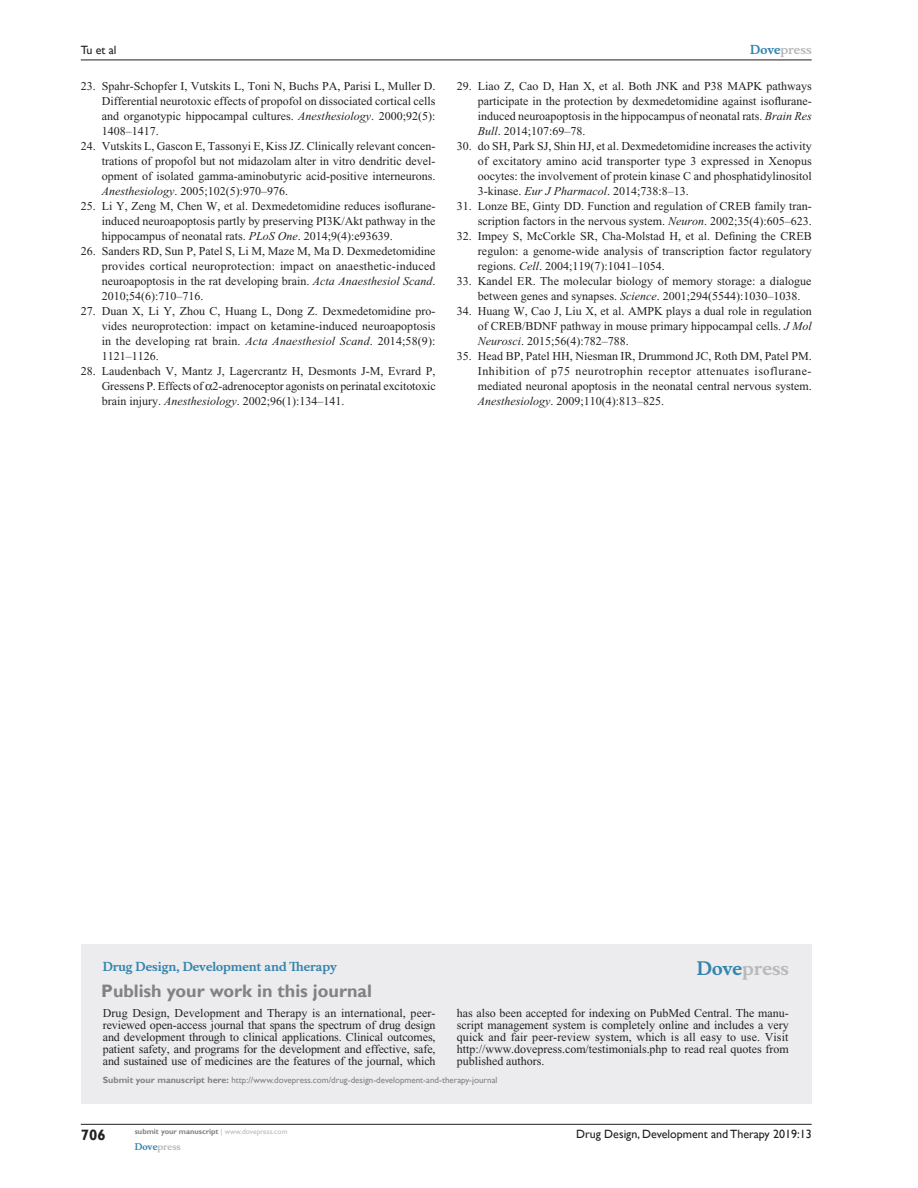
<style>
.page{position:relative;width:918px;height:1188px;background:#fff}
.page>*{position:absolute;margin:0;border:0;box-sizing:border-box;transform-origin:0 0}
.t1{font:700 18px "Gill Sans";color:#808285}
.t2{font:700 18px "Musee";color:#b8b9bc}
.t3{font:700 15px "Gill Sans";color:#231f20}
.RefNL2{font:12px/15px "Times New Roman";color:#231f20;text-align:justify}
.t4{font:12px "Gill Sans";color:#231f20}
.t5{font:700 12px "Musee";color:#3485ae}
.t6{font:700 12px "Musee";color:#b8b9bc}
.t7{font:9px "Gill Sans";color:#808285}
.t8{font:700 9px "Musee";color:#b8b9bc}
.t9{font:700 7.5px "Gill Sans";color:#808285}
.s1{font-style:italic}
.s2{color:#3485ae}
.s3{font-weight:700}
.s4{font-weight:400;color:#b8b9bc}
</style>
<div class="page">
<div style="left:81px;top:944px;width:731px;height:159px;background:#ececee"></div>
<hr style="left:81px;top:1124px;width:731px;height:1px;background:#231f20">
<hr style="left:81px;top:60px;width:731px;height:1px;background:#231f20">
<p class="t4" style="left:81px;top:43px;width:37px">Tu et al</p>
<p class="RefNL2" style="left:102px;top:79px;width:335px;text-indent:-21px">23. Spahr-Schopfer I, Vutskits L, Toni N, Buchs PA, Parisi L, Muller D.<br>Differential neurotoxic effects of propofol on dissociated cortical cells and organotypic hippocampal cultures. <span class="s1">Anesthesiology</span>. 2000;92(5):<br>1408–1417.</p>
<p class="RefNL2" style="left:102px;top:139px;width:335px;text-indent:-21px">24. Vutskits L, Gascon E, Tassonyi E, Kiss JZ. Clinically relevant concen&shy;trations of propofol but not midazolam alter in vitro dendritic devel&shy;opment of isolated gamma-aminobutyric acid-positive interneurons.<br><span class="s1">Anesthesiology</span>. 2005;102(5):970–976.</p>
<p class="RefNL2" style="left:102px;top:199px;width:335px;text-indent:-21px">25. Li Y, Zeng M, Chen W, et al. Dexmedetomidine reduces isoflurane&shy;induced neuroapoptosis partly by preserving PI3K/Akt pathway in the hippocampus of neonatal rats. <span class="s1">PLoS One</span>. 2014;9(4):e93639.</p>
<p class="RefNL2" style="left:102px;top:244px;width:335px;text-indent:-21px">26. Sanders RD, Sun P, Patel S, Li M, Maze M, Ma D. Dexmedetomidine provides cortical neuroprotection: impact on anaesthetic-induced neuroapoptosis in the rat developing brain. <span class="s1">Acta Anaesthesiol Scand</span>.<br>2010;54(6):710–716.</p>
<p class="RefNL2" style="left:102px;top:304px;width:335px;text-indent:-21px">27. Duan X, Li Y, Zhou C, Huang L, Dong Z. Dexmedetomidine pro&shy;vides neuroprotection: impact on ketamine-induced neuroapoptosis in the developing rat brain. <span class="s1">Acta Anaesthesiol Scand</span>. 2014;58(9):<br>1121–1126.</p>
<p class="RefNL2" style="left:102px;top:364px;width:336px;text-indent:-21px">28. Laudenbach V, Mantz J, Lagercrantz H, Desmonts J-M, Evrard P, Gressens P. Effects of 2-adrenoceptor agonists on perinatal excitotoxic brain injury. <span class="s1">Anesthesiology</span>. 2002;96(1):134–141.</p>
<p class="t6" style="left:750px;top:43px;width:63px"><span class="s2">Dove</span>press</p>
<p class="RefNL2" style="left:478px;top:79px;width:335px;text-indent:-21px">29. Liao Z, Cao D, Han X, et al. Both JNK and P38 MAPK pathways participate in the protection by dexmedetomidine against isoflurane&shy;induced neuroapoptosis in the hippocampus of neonatal rats. <span class="s1">Brain Res Bull</span>. 2014;107:69–78.</p>
<p class="RefNL2" style="left:478px;top:139px;width:335px;text-indent:-21px">30. do SH, Park SJ, Shin HJ, et al. Dexmedetomidine increases the activity of excitatory amino acid transporter type 3 expressed in Xenopus oocytes: the involvement of protein kinase C and phosphatidylinositol 3-kinase. <span class="s1">Eur J Pharmacol</span>. 2014;738:8–13.</p>
<p class="RefNL2" style="left:457px;top:199px;width:356px;text-align:right">31. Lonze BE, Ginty DD. Function and regulation of CREB family tran&shy;scription factors in the nervous system. <span class="s1">Neuron</span>. 2002;35(4):605–623.</p>
<p class="RefNL2" style="left:478px;top:229px;width:335px;text-indent:-21px">32. Impey S, McCorkle SR, Cha-Molstad H, et al. Defining the CREB regulon: a genome-wide analysis of transcription factor regulatory regions. <span class="s1">Cell</span>. 2004;119(7):1041–1054.</p>
<p class="RefNL2" style="left:478px;top:274px;width:335px;text-indent:-21px">33. Kandel ER. The molecular biology of memory storage: a dialogue between genes and synapses. <span class="s1">Science</span>. 2001;294(5544):1030–1038.</p>
<p class="RefNL2" style="left:478px;top:304px;width:335px;text-indent:-21px">34. Huang W, Cao J, Liu X, et al. AMPK plays a dual role in regulation of CREB/BDNF pathway in mouse primary hippocampal cells. <span class="s1">J Mol Neurosci</span>. 2015;56(4):782–788.</p>
<p class="RefNL2" style="left:478px;top:349px;width:335px;text-indent:-21px">35. Head BP, Patel HH, Niesman IR, Drummond JC, Roth DM, Patel PM.<br>Inhibition of p75 neurotrophin receptor attenuates isoflurane&shy;mediated neuronal apoptosis in the neonatal central nervous system.<br><span class="s1">Anesthesiology</span>. 2009;110(4):813–825.</p>
<p class="t5" style="left:103px;top:959px;width:236px">Drug Design, Development and Therapy</p>
<h1 class="t1" style="left:101px;top:980px;width:272px">Publish your work in this journal</h1>
<h1 class="t2" style="left:697px;top:958px;width:94px"><span class="s2">Dove</span>press</h1>
<p class="RefNL2" style="left:103px;top:1007px;width:334px;line-height:12px">Drug Design, Development and Therapy is an international, peer&shy;reviewed open-access journal that spans the spectrum of drug design and development through to clinical applications. Clinical outcomes, patient safety, and programs for the development and effective, safe, and sustained use of medicines are the features of the journal, which</p>
<p class="RefNL2" style="left:457px;top:1007px;width:333px;line-height:12px">has also been accepted for indexing on PubMed Central. The manu&shy;script management system is completely online and includes a very quick and fair peer-review system, which is all easy to use. Visit http://www.dovepress.com/testimonials.php to read real quotes from published authors.</p>
<p class="t7" style="left:103px;top:1075px;width:396px"><span class="s3">Submit your manuscript here:</span> http://www.dovepress.com/drug-design-development-and-therapy-journal</p>
<p class="t3" style="left:81px;top:1126px;width:26px">706</p>
<p class="t9" style="left:135px;top:1127px;width:154px">submit your manuscript <span class="s4">| www.dovepress.com</span></p>
<p class="t8" style="left:135px;top:1141px;width:48px"><span class="s2">Dove</span>press</p>
<p class="t4" style="left:576px;top:1127px;width:237px">Drug Design, Development and Therapy 2019:13</p>
</div>
